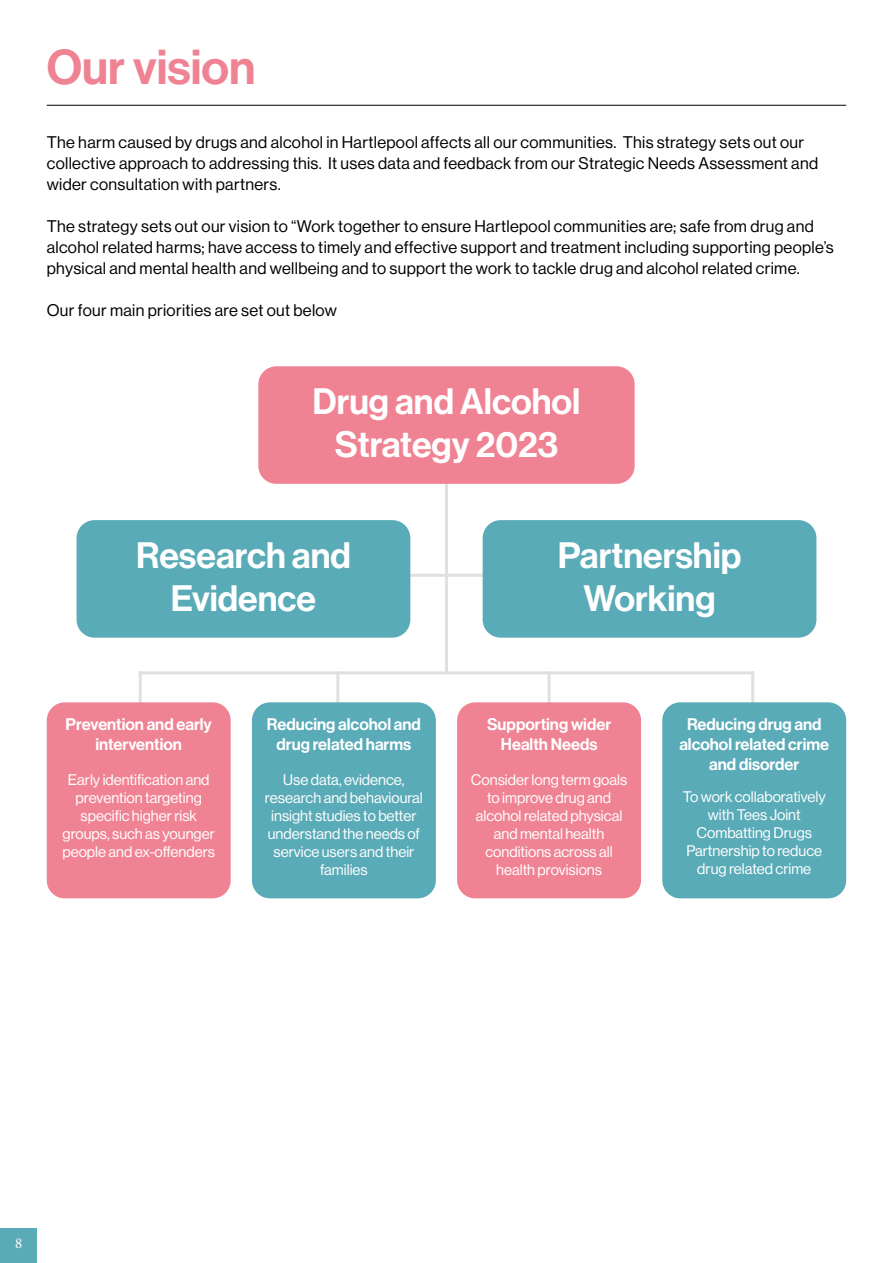
<style>
.page{position:relative;width:893px;height:1263px;background:#fff}
.page>*{position:absolute;margin:0;border:0;box-sizing:border-box;transform-origin:0 0}
.t1{font:48px "N Haas Grotesk DS Pro 65 Md";color:#f08393}
.t2{font:36px/43.2px "N Haas Grotesk DS Pro 65 Md";color:#fff;text-align:center}
.t3{font:16.5px/21px "N Haas Grotesk DS Pro 55 Rg";letter-spacing:.02em;color:#000}
.t4{font:16.5px/19.8px "N Haas Grotesk DS Pro 65 Md";color:#fff;text-align:center}
.t5{font:15px/18px "N Haas Grotesk DS Pro 55 Rg";color:#fff;text-align:center}
.t6{font:15px "Minion Pro";color:#fff}
</style>
<div class="page">
<div style="left:0;top:1229px;width:36px;height:34px;background:#5aabb8"></div>
<hr style="left:445px;top:475px;width:3px;height:198px;background:#e0e0df">
<hr style="left:139px;top:671px;width:3px;height:34px;background:#e0e0df">
<hr style="left:336px;top:671px;width:3px;height:34px;background:#e0e0df">
<hr style="left:548px;top:671px;width:3px;height:34px;background:#e0e0df">
<hr style="left:751px;top:671px;width:3px;height:34px;background:#e0e0df">
<hr style="left:347px;top:574px;width:199px;height:3px;background:#e0e0df">
<hr style="left:139px;top:671px;width:615px;height:3px;background:#e0e0df">
<hr style="left:47px;top:105px;width:799px;height:1px;background:#000">
<div style="left:258px;top:366px;width:377px;height:118px;background:#f08393;border-radius:18px"></div>
<div style="left:47px;top:702px;width:184px;height:196px;background:#f08393;border-radius:18px"></div>
<div style="left:252px;top:702px;width:184px;height:196px;background:#5aabb8;border-radius:18px"></div>
<div style="left:662px;top:702px;width:184px;height:196px;background:#5aabb8;border-radius:18px"></div>
<div style="left:457px;top:702px;width:184px;height:196px;background:#f08393;border-radius:18px"></div>
<div style="left:77px;top:520px;width:333px;height:118px;background:#5aabb8;border-radius:18px"></div>
<div style="left:483px;top:520px;width:333px;height:118px;background:#5aabb8;border-radius:18px"></div>
<h1 class="t1" style="left:47px;top:39px;width:210px">Our vision</h1>
<p class="t3" style="left:47px;top:132px;width:773px">The harm caused by drugs and alcohol in Hartlepool affects all our communities. This strategy sets out our collective approach to addressing this. It uses data and feedback from our Strategic Needs Assessment and wider consultation with partners.</p>
<p class="t3" style="left:47px;top:216px;width:789px">The strategy sets out our vision to “Work together to ensure Hartlepool communities are; safe from drug and alcohol related harms; have access to timely and effective support and treatment including supporting people’s physical and mental health and wellbeing and to support the work to tackle drug and alcohol related crime.</p>
<p class="t3" style="left:47px;top:300px;width:292px">Our four main priorities are set out below</p>
<h2 class="t2" style="left:313px;top:380px;width:269px">Drug and Alcohol<br>Strategy 2023</h2>
<h2 class="t2" style="left:136px;top:534px;width:216px">Research and<br>Evidence</h2>
<h2 class="t2" style="left:558px;top:534px;width:185px">Partnership<br>Working</h2>
<p class="t4" style="left:66px;top:715px;width:148px">Prevention and early intervention</p>
<p class="t4" style="left:267px;top:715px;width:156px">Reducing alcohol and drug related harms</p>
<p class="t4" style="left:487px;top:715px;width:126px">Supporting wider<br>Health Needs</p>
<p class="t4" style="left:679px;top:715px;width:151px">Reducing drug and alcohol related crime and disorder</p>
<p class="t5" style="left:62px;top:770px;width:154px">Early identification and prevention targeting specific higher risk groups, such as younger people and ex-offenders</p>
<p class="t5" style="left:265px;top:770px;width:159px">Use data, evidence, research and behavioural insight studies to better understand the needs of service users and their families</p>
<p class="t5" style="left:471px;top:770px;width:158px">Consider long term goals to improve drug and alcohol related physical and mental health conditions across all health provisions</p>
<p class="t5" style="left:683px;top:788px;width:145px">To work collaboratively with Tees Joint<br>Combatting Drugs<br>Partnership to reduce drug related crime</p>
<p class="t6" style="left:15px;top:1233px;width:9px">8</p>
</div>
